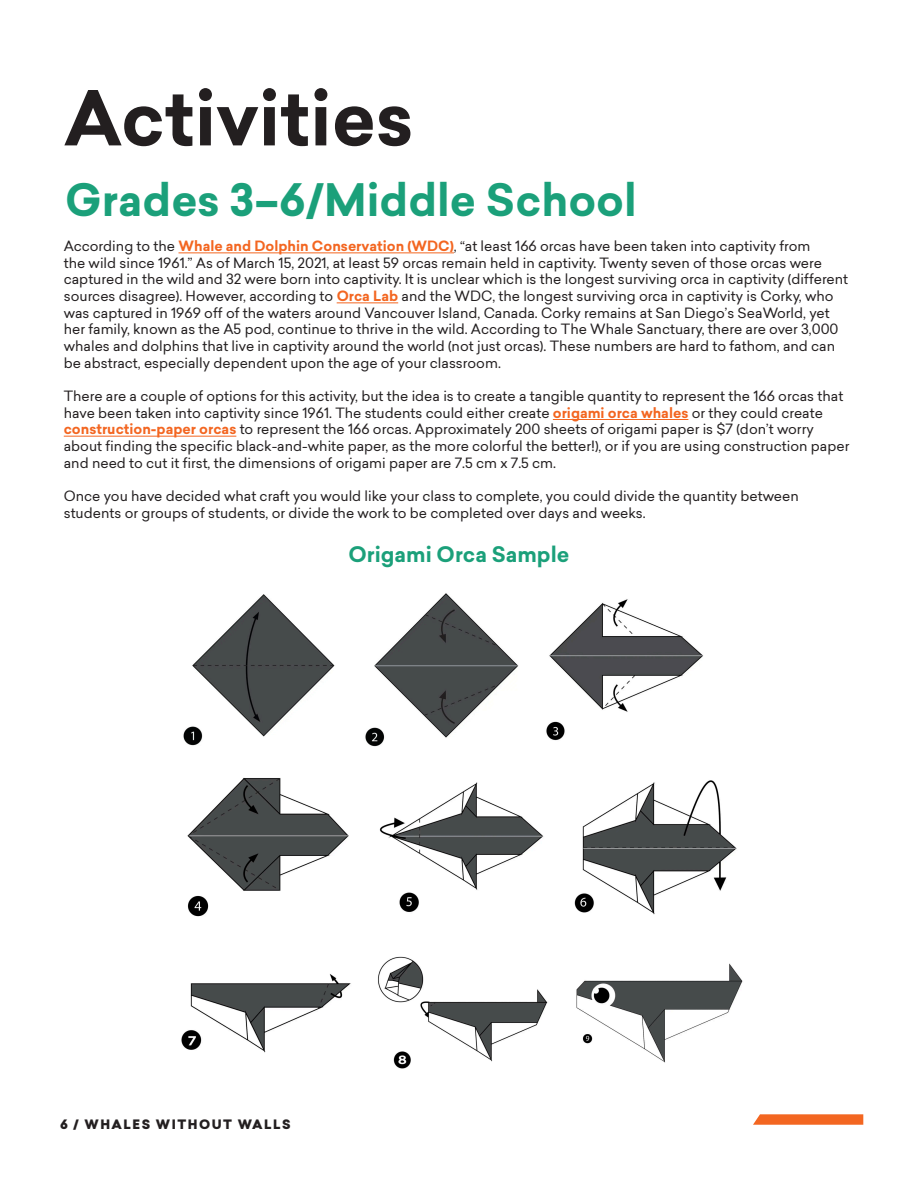
<style>
.page{position:relative;width:918px;height:1188px;background:#fff}
.page>*{position:absolute;margin:0;border:0;box-sizing:border-box;transform-origin:0 0}
.Titles{font:700 74.1px "Sailec";color:#231f20}
.Smaller_Titles{font:700 43.8px "Sailec";color:#1ba07a}
.Smaller_Titles-2{font:700 21px "Sailec";color:#1ba07a}
.Body_Text{font:13.95px/16.6px "Sailec";color:#231f20}
.t1{font:900 12.75px "Sailec";letter-spacing:.12em;color:#231f20}
.s1{font-weight:700;color:#f36621}
</style>
<div class="page">
<svg style="left:753px;top:1114px;width:110px;height:11px"></svg>
<hr style="left:179px;top:253px;width:275px;height:1px;background:#f36621">
<hr style="left:337px;top:303px;width:61px;height:1px;background:#f36621">
<hr style="left:553px;top:419px;width:135px;height:1px;background:#f36621">
<hr style="left:64px;top:436px;width:172px;height:1px;background:#f36621">
<img style="left:183px;top:593px;width:520px;height:154px">
<img style="left:187px;top:778px;width:550px;height:139px">
<img style="left:181px;top:956px;width:562px;height:113px">
<p class="Titles" style="left:64px;top:65px;width:351px">Activities</p>
<p class="Smaller_Titles" style="left:65px;top:169px;width:573px">Grades 3–6/Middle School</p>
<p class="Body_Text" style="left:64px;top:238px;width:786px">According to the <span class="s1">Whale and Dolphin Conservation (WDC)</span>, “at least 166 orcas have been taken into captivity from<br>the wild since 1961.” As of March 15, 2021, at least 59 orcas remain held in captivity. Twenty seven of those orcas were captured in the wild and 32 were born into captivity. It is unclear which is the longest surviving orca in captivity (different sources disagree). However, according to <span class="s1">Orca Lab</span> and the WDC, the longest surviving orca in captivity is Corky, who was captured in 1969 off of the waters around Vancouver Island, Canada. Corky remains at San Diego’s SeaWorld, yet her family, known as the A5 pod, continue to thrive in the wild. According to The Whale Sanctuary, there are over 3,000 whales and dolphins that live in captivity around the world (not just orcas). These numbers are hard to fathom, and can be abstract, especially dependent upon the age of your classroom.</p>
<p class="Body_Text" style="left:64px;top:387px;width:787px">There are a couple of options for this activity, but the idea is to create a tangible quantity to represent the 166 orcas that have been taken into captivity since 1961. The students could either create <span class="s1">origami orca whales</span> or they could create <span class="s1">construction-paper orcas</span> to represent the 166 orcas. Approximately 200 sheets of origami paper is $7 (don’t worry about finding the specific black-and-white paper, as the more colorful the better!), or if you are using construction paper and need to cut it first, the dimensions of origami paper are 7.5 cm x 7.5 cm.</p>
<p class="Body_Text" style="left:64px;top:487px;width:737px">Once you have decided what craft you would like your class to complete, you could divide the quantity between students or groups of students, or divide the work to be completed over days and weeks.</p>
<p class="Smaller_Titles-2" style="left:349px;top:540px;width:222px">Origami Orca Sample</p>
<p class="t1" style="left:60px;top:1115px;width:232px">6 / WHALES WITHOUT WALLS</p>
</div>
